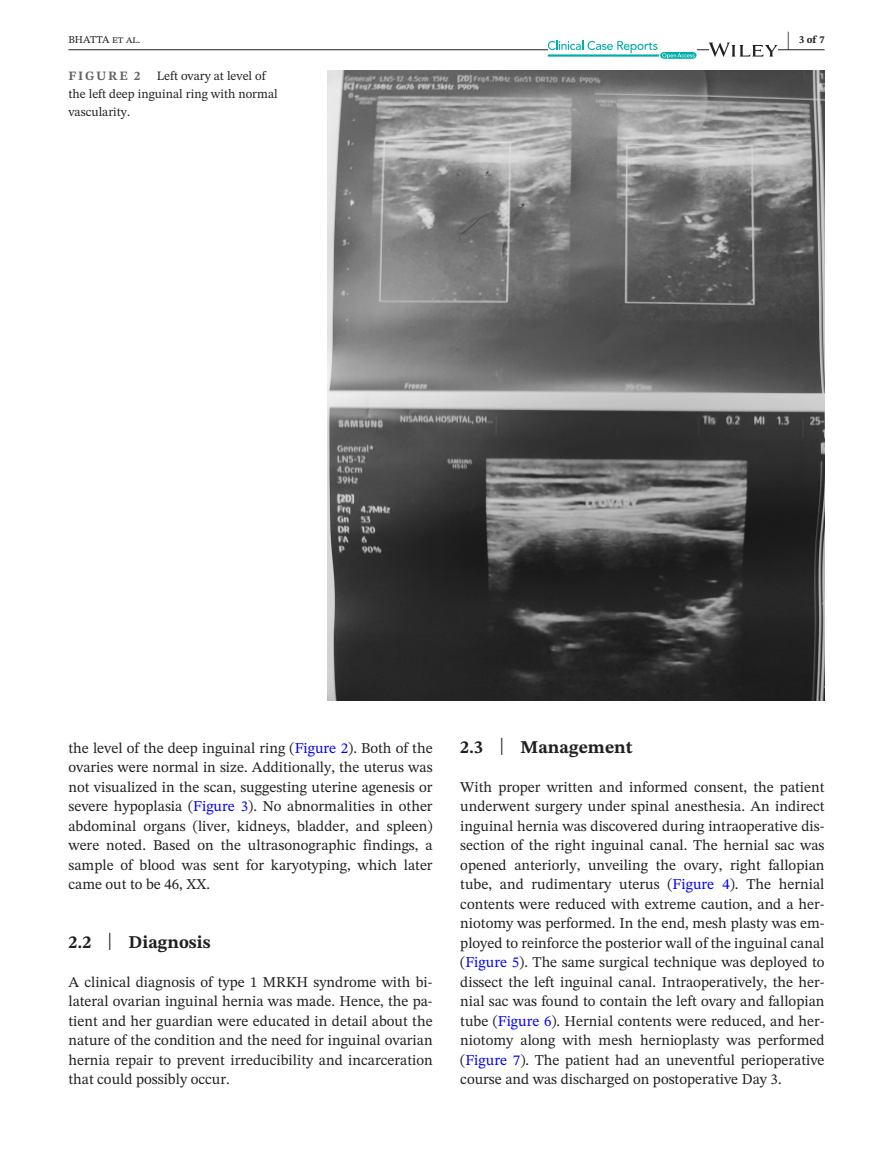
<style>
.page{position:relative;width:893px;height:1174px;background:#fff}
.page>*{position:absolute;margin:0;border:0;box-sizing:border-box;transform-origin:0 0}
.t1{font:700 21px "STIX Two Text";color:#231f20;scale:.42 1}
.t2{font:700 18px "STIX Two Text";color:#231f20}
.t3{font:15px/19.5px "STIX Two Text";color:#231f20;text-align:justify}
.t4{font:12.75px/18px "STIX Two Text";color:#231f20}
.t5{font:700 12.75px "STIX Two Text";letter-spacing:.14em;color:#636366}
.t6{font:10.5px "STIX Two Text";color:#231f20}
.t7{font:700 10.5px "STIX Two Text";color:#231f20}
.s1{color:#00f}
.s2{font-weight:400;font-size:23.7px}
</style>
<div class="page">
<hr style="left:68px;top:49px;width:756px;height:1px;background:#231f20">
<svg style="left:548px;top:41px;width:149px;height:18px"></svg>
<svg style="left:709px;top:43px;width:68px;height:14px"></svg>
<img style="left:327px;top:70px;width:497px;height:630px">
<h1 class="t1" style="left:787px;top:24px;width:8px">|</h1>
<p class="t6" style="left:68px;top:32px;width:74px">BHATTA et al.</p>
<p class="t7" style="left:799px;top:32px;width:27px">3 of 7</p>
<p class="t4" style="left:68px;top:66px;width:211px;text-indent:88px">Left ovary at level of the left deep inguinal ring with normal vascularity.</p>
<p class="t5" style="left:68px;top:66px;width:73px">FIGURE 2</p>
<p class="t3" style="left:68px;top:738px;width:366px">the level of the deep inguinal ring (<span class="s1">Figure 2</span>). Both of the ovaries were normal in size. Additionally, the uterus was not visualized in the scan, suggesting uterine agenesis or severe hypoplasia (<span class="s1">Figure 3</span>). No abnormalities in other abdominal organs (liver, kidneys, bladder, and spleen) were noted. Based on the ultrasonographic findings, a sample of blood was sent for karyotyping, which later came out to be 46, XX.</p>
<p class="t2" style="left:68px;top:929px;width:144px">2.2 <span class="s2">|</span> Diagnosis</p>
<p class="t3" style="left:68px;top:972px;width:366px">A clinical diagnosis of type 1 MRKH syndrome with bi&shy;lateral ovarian inguinal hernia was made. Hence, the pa&shy;tient and her guardian were educated in detail about the nature of the condition and the need for inguinal ovarian hernia repair to prevent irreducibility and incarceration that could possibly occur.</p>
<p class="t2" style="left:460px;top:734px;width:174px">2.3 <span class="s2">|</span> Management</p>
<p class="t3" style="left:460px;top:777px;width:366px">With proper written and informed consent, the patient underwent surgery under spinal anesthesia. An indirect inguinal hernia was discovered during intraoperative dis&shy;section of the right inguinal canal. The hernial sac was opened anteriorly, unveiling the ovary, right fallopian tube, and rudimentary uterus (<span class="s1">Figure 4</span>). The hernial contents were reduced with extreme caution, and a her&shy;niotomy was performed. In the end, mesh plasty was em&shy;ployed to reinforce the posterior wall of the inguinal canal (<span class="s1">Figure 5</span>). The same surgical technique was deployed to dissect the left inguinal canal. Intraoperatively, the her&shy;nial sac was found to contain the left ovary and fallopian tube (<span class="s1">Figure 6</span>). Hernial contents were reduced, and her&shy;niotomy along with mesh hernioplasty was performed (<span class="s1">Figure 7</span>). The patient had an uneventful perioperative course and was discharged on postoperative Day 3.</p>
</div>
